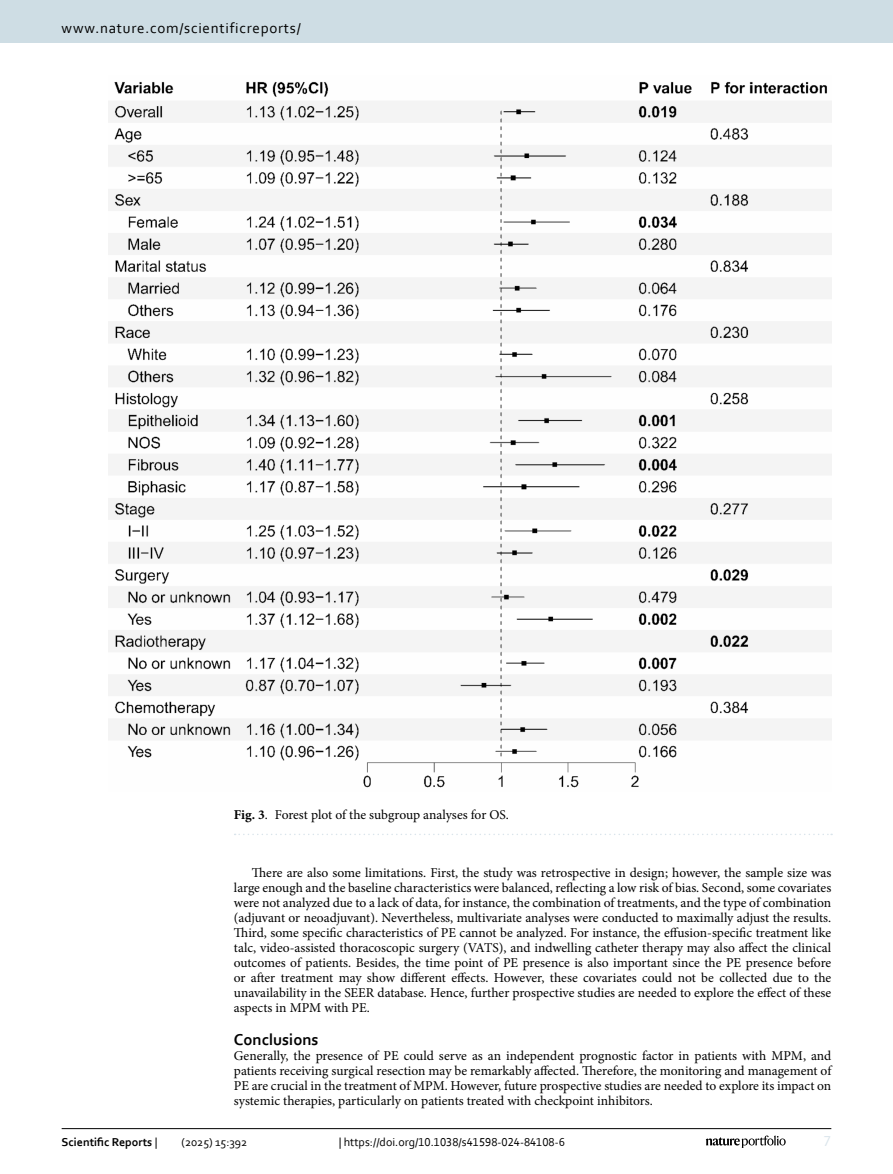
<style>
.page{position:relative;width:893px;height:1174px;background:#fff}
.page>*{position:absolute;margin:0;border:0;box-sizing:border-box;transform-origin:0 0}
.Head_1{font:700 16.5px "Corbel";color:#000}
.t1{font:15px "Corbel";letter-spacing:.05em;color:#000}
.t2{font:15px "Corbel";color:#d9e4eb}
.Body_Text_Indent{font:13.5px/15px "Minion Pro";color:#000;text-align:justify}
.Body_Text{font:13.5px/15px "Minion Pro";letter-spacing:-.005em;color:#000;text-align:justify}
.Figure_Caption{font:13.5px "Minion Pro";letter-spacing:-.005em;color:#000}
.t3{font:12px "Corbel";color:#000}
.t4{font:700 12px "Corbel";color:#000}
.s1{font-weight:700}
.s2{font-weight:400}
</style>
<div class="page">
<img style="left:108px;top:81px;width:723px;height:707px">
<svg style="left:235px;top:833px;width:597px;height:2px"></svg>
<hr style="left:62px;top:1128px;width:769px;height:1px;background:#000">
<svg style="left:706px;top:1135px;width:80px;height:12px"></svg>
<div style="left:0;top:0;width:893px;height:43px;background:#cedde4"></div>
<p class="t1" style="left:62px;top:18px;width:241px">www.nature.com/scientificreports/</p>
<p class="Figure_Caption" style="left:234px;top:806px;width:277px"><span class="s1">Fig. 3</span>. Forest plot of the subgroup analyses for OS.</p>
<p class="Body_Text_Indent" style="left:234px;top:865px;width:599px;text-indent:18px">There are also some limitations. First, the study was retrospective in design; however, the sample size was large enough and the baseline characteristics were balanced, reflecting a low risk of bias. Second, some covariates were not analyzed due to a lack of data, for instance, the combination of treatments, and the type of combination (adjuvant or neoadjuvant). Nevertheless, multivariate analyses were conducted to maximally adjust the results.<br>Third, some specific characteristics of PE cannot be analyzed. For instance, the effusion-specific treatment like talc, video-assisted thoracoscopic surgery (VATS), and indwelling catheter therapy may also affect the clinical outcomes of patients. Besides, the time point of PE presence is also important since the PE presence before or after treatment may show different effects. However, these covariates could not be collected due to the unavailability in the SEER database. Hence, further prospective studies are needed to explore the effect of these aspects in MPM with PE.</p>
<p class="Head_1" style="left:234px;top:1029px;width:86px">Conclusions</p>
<p class="Body_Text" style="left:234px;top:1048px;width:599px">Generally, the presence of PE could serve as an independent prognostic factor in patients with MPM, and patients receiving surgical resection may be remarkably affected. Therefore, the monitoring and management of PE are crucial in the treatment of MPM. However, future prospective studies are needed to explore its impact on systemic therapies, particularly on patients treated with checkpoint inhibitors.</p>
<p class="t4" style="left:62px;top:1134px;width:97px">Scientific Reports <span class="s2">|</span></p>
<p class="t3" style="left:181px;top:1134px;width:67px">(2025) 15:392</p>
<p class="t3" style="left:339px;top:1134px;width:228px">| https://doi.org/10.1038/s41598-024-84108-6</p>
<p class="t2" style="left:824px;top:1132px;width:9px">7</p>
</div>
